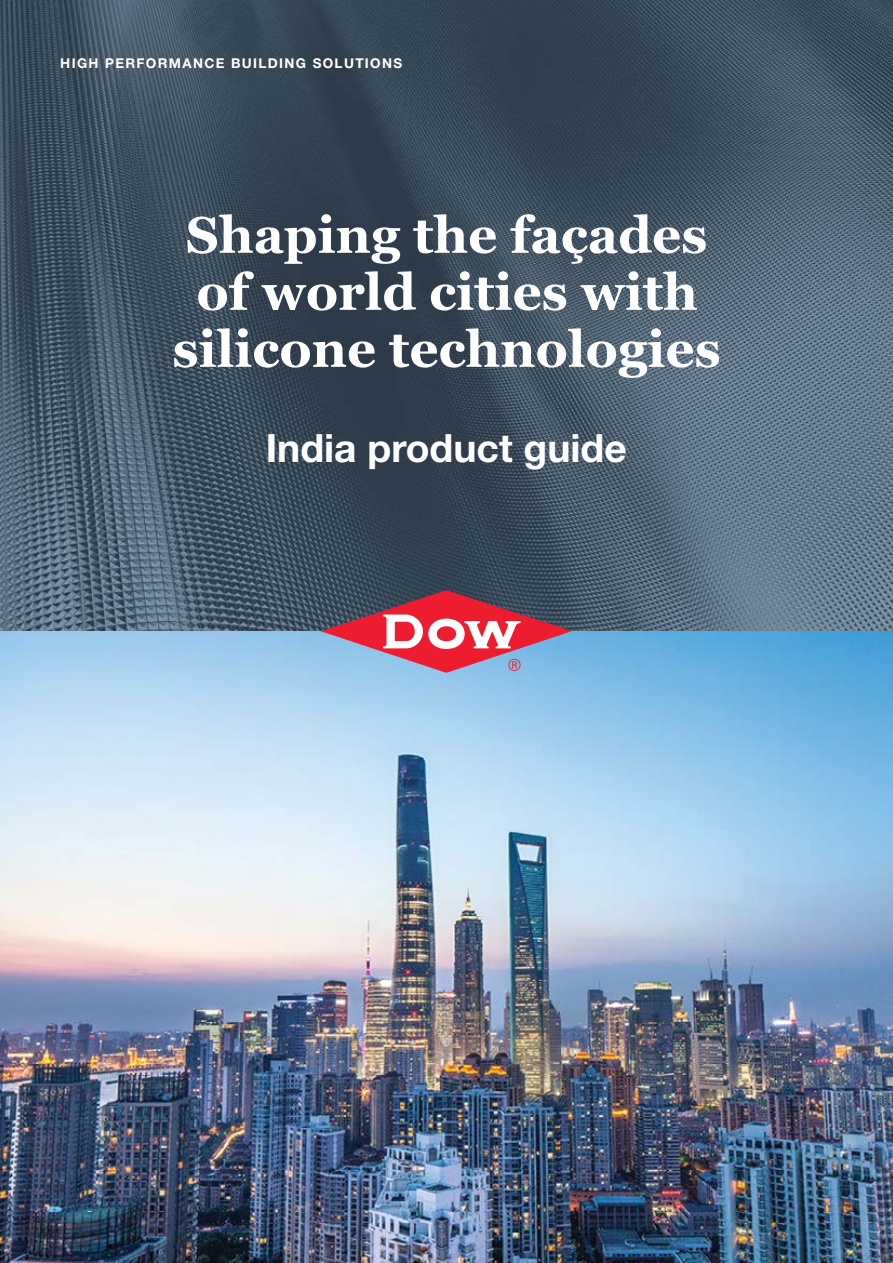
<style>
.page{position:relative;width:893px;height:1263px;background:#fff}
.page>*{position:absolute;margin:0;border:0;box-sizing:border-box;transform-origin:0 0}
.t1{font:700 51px/57px "Georgia";color:#fff;text-align:center}
.t2{font:700 39px "Helvetica Neue LT Std";color:#fff}
.t3{font:700 13.5px "Helvetica Neue LT Std";letter-spacing:.1em;color:#fff}
</style>
<div class="page">
<img style="left:0;top:0;width:893px;height:631px">
<img style="left:0;top:631px;width:893px;height:632px">
<svg style="left:321px;top:590px;width:251px;height:83px"></svg>
<p class="t3" style="left:60px;top:55px;width:343px">HIGH PERFORMANCE BUILDING SOLUTIONS</p>
<p class="t1" style="left:172px;top:207px;width:550px">Shaping the façades of world cities with silicone technologies</p>
<p class="t2" style="left:266px;top:424px;width:363px">India product guide</p>
</div>
